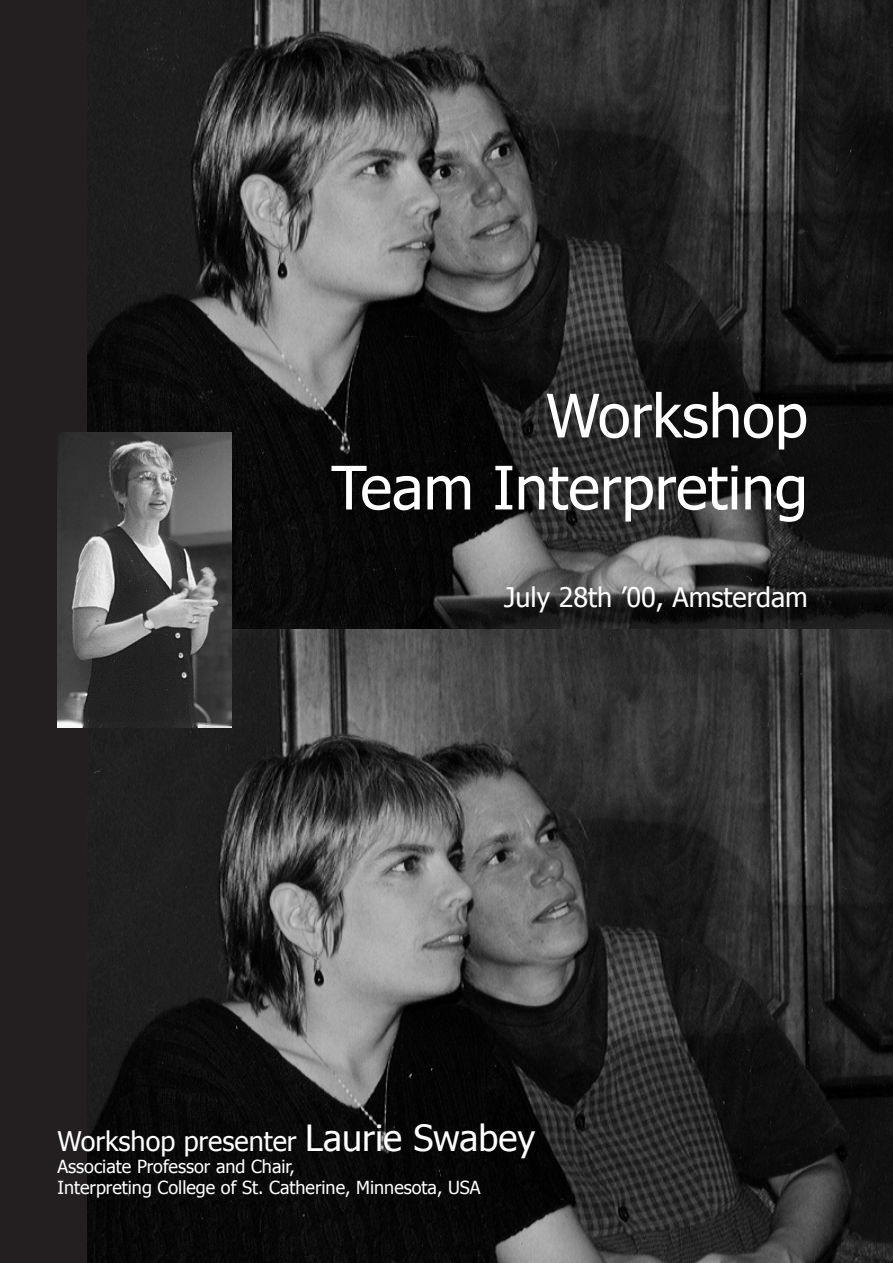
<style>
.page{position:relative;width:893px;height:1263px;background:#fff}
.page>*{position:absolute;margin:0;border:0;box-sizing:border-box;transform-origin:0 0}
.t1{font:60px "Tahoma";color:#fff}
.t2{font:27px "Tahoma";color:#fff}
.t3{font:18px "Tahoma";color:#fff}
.s1{font-size:36px}
</style>
<div class="page">
<img style="left:87px;top:0;width:806px;height:629px">
<img style="left:87px;top:629px;width:806px;height:634px">
<div style="left:0;top:0;width:87px;height:1263px;background:#231f20"></div>
<img style="left:57px;top:433px;width:174px;height:294px">
<p class="t1" style="left:546px;top:375px;width:263px">Workshop</p>
<p class="t1" style="left:331px;top:447px;width:478px">Team Interpreting</p>
<p class="t2" style="left:504px;top:579px;width:305px">July 28th ’00, Amsterdam</p>
<p class="t2" style="left:57px;top:1123px;width:479px">Workshop presenter <span class="s1">Laurie Swabey</span></p>
<p class="t3" style="left:57px;top:1154px;width:239px">Associate Professor and Chair,</p>
<p class="t3" style="left:57px;top:1176px;width:425px">Interpreting College of St. Catherine, Minnesota, USA</p>
</div>
